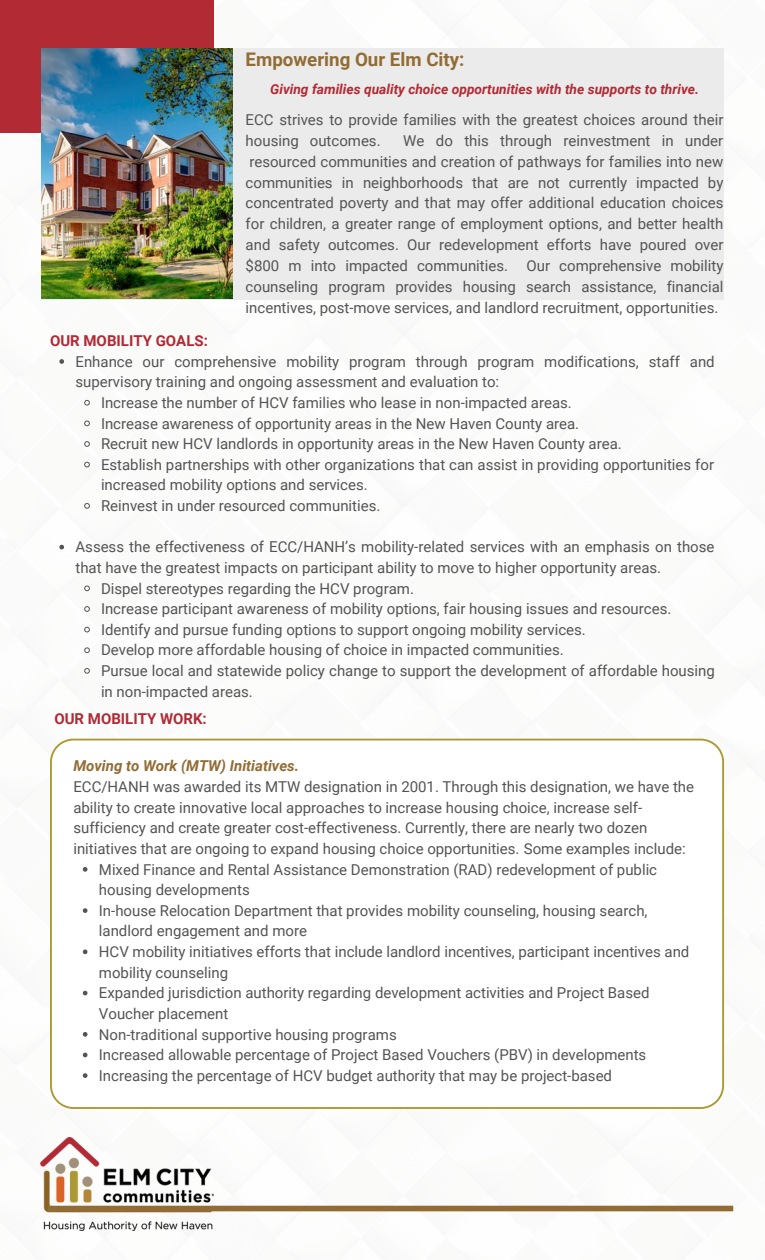
<style>
.page{position:relative;width:765px;height:1260px;background:#fff}
.page>*{position:absolute;margin:0;border:0;box-sizing:border-box;transform-origin:0 0}
.t1{font:700 18.75px "Roboto";color:#926c35}
.t2{font:15px/20.6px "Roboto";color:#545454}
.t3{font:700 15px "Roboto";color:#b12a34}
.t4{font:italic 700 15px "Roboto";color:#926c35}
.t5{font:italic 700 13.75px "Roboto";color:#b12a34}
</style>
<div class="page">
<div style="left:0;top:0;width:213px;height:132px;background:#b12a34"></div>
<svg style="left:59px;top:359px;width:5px;height:5px"></svg>
<svg style="left:84px;top:399px;width:6px;height:7px"></svg>
<svg style="left:84px;top:420px;width:6px;height:7px"></svg>
<svg style="left:84px;top:441px;width:6px;height:6px"></svg>
<svg style="left:84px;top:461px;width:6px;height:7px"></svg>
<svg style="left:84px;top:503px;width:6px;height:6px"></svg>
<svg style="left:59px;top:545px;width:5px;height:4px"></svg>
<svg style="left:84px;top:585px;width:6px;height:7px"></svg>
<svg style="left:84px;top:606px;width:6px;height:6px"></svg>
<svg style="left:84px;top:626px;width:6px;height:7px"></svg>
<svg style="left:84px;top:647px;width:6px;height:7px"></svg>
<svg style="left:84px;top:668px;width:6px;height:6px"></svg>
<div style="left:41px;top:48px;width:683px;height:251px;background:#ebebeb"></div>
<img style="left:41px;top:48px;width:192px;height:251px">
<img style="left:40px;top:1137px;width:173px;height:93px">
<div style="left:48px;top:1206px;width:685px;height:5px;background:#926c35"></div>
<svg style="left:50px;top:739px;width:674px;height:370px"></svg>
<svg style="left:83px;top:867px;width:4px;height:5px"></svg>
<svg style="left:83px;top:908px;width:4px;height:5px"></svg>
<svg style="left:83px;top:950px;width:4px;height:4px"></svg>
<svg style="left:83px;top:991px;width:4px;height:4px"></svg>
<svg style="left:83px;top:1032px;width:4px;height:5px"></svg>
<svg style="left:83px;top:1053px;width:4px;height:4px"></svg>
<svg style="left:83px;top:1073px;width:4px;height:5px"></svg>
<p class="t3" style="left:50px;top:332px;width:159px">OUR MOBILITY GOALS:</p>
<p class="t1" style="left:246px;top:48px;width:220px">Empowering Our Elm City:</p>
<p class="t5" style="left:270px;top:82px;width:430px">Giving families quality choice opportunities with the supports to thrive.</p>
<p class="t2" style="left:246px;top:110px;width:479px">ECC strives to provide families with the greatest choices around their housing outcomes.</p>
<p class="t2" style="left:246px;top:130px;width:479px;text-align:justify;text-indent:158px">We do this through reinvestment in under resourced communities and creation of pathways for families into new communities in neighborhoods that are not currently impacted by concentrated poverty and that may offer additional education choices for children, a greater range of employment options, and better health and safety outcomes. Our redevelopment efforts have poured over $800 m into impacted communities. Our comprehensive mobility counseling program provides housing search assistance, financial incentives, post-move services, and landlord recruitment, opportunities.</p>
<p class="t2" style="left:75px;top:351px;width:641px">Enhance our comprehensive mobility program through program modifications, staff and</p>
<p class="t2" style="left:75px;top:372px;width:425px">supervisory training and ongoing assessment and evaluation to:</p>
<p class="t2" style="left:101px;top:392px;width:472px">Increase the number of HCV families who lease in non-impacted areas.</p>
<p class="t2" style="left:101px;top:413px;width:480px">Increase awareness of opportunity areas in the New Haven County area.</p>
<p class="t2" style="left:101px;top:434px;width:522px">Recruit new HCV landlords in opportunity areas in the New Haven County area.</p>
<p class="t2" style="left:101px;top:454px;width:615px">Establish partnerships with other organizations that can assist in providing opportunities for</p>
<p class="t2" style="left:101px;top:475px;width:268px">increased mobility options and services.</p>
<p class="t2" style="left:101px;top:496px;width:281px">Reinvest in under resourced communities.</p>
<p class="t2" style="left:75px;top:537px;width:640px">Assess the effectiveness of ECC/HANH’s mobility-related services with an emphasis on those</p>
<p class="t2" style="left:75px;top:557px;width:587px">that have the greatest impacts on participant ability to move to higher opportunity areas.</p>
<p class="t2" style="left:101px;top:578px;width:315px">Dispel stereotypes regarding the HCV program.</p>
<p class="t2" style="left:101px;top:599px;width:572px">Increase participant awareness of mobility options, fair housing issues and resources.</p>
<p class="t2" style="left:101px;top:619px;width:486px">Identify and pursue funding options to support ongoing mobility services.</p>
<p class="t2" style="left:101px;top:640px;width:464px">Develop more affordable housing of choice in impacted communities.</p>
<p class="t2" style="left:101px;top:661px;width:615px">Pursue local and statewide policy change to support the development of affordable housing</p>
<p class="t2" style="left:101px;top:681px;width:153px">in non-impacted areas.</p>
<p class="t3" style="left:54px;top:710px;width:154px">OUR MOBILITY WORK:</p>
<p class="t4" style="left:73px;top:757px;width:227px">Moving to Work (MTW) Initiatives.</p>
<p class="t2" style="left:73px;top:777px;width:622px">ECC/HANH was awarded its MTW designation in 2001. Through this designation, we have the ability to create innovative local approaches to increase housing choice, increase self&shy;sufficiency and create greater cost-effectiveness. Currently, there are nearly two dozen initiatives that are ongoing to expand housing choice opportunities. Some examples include:</p>
<p class="t2" style="left:99px;top:859px;width:592px">Mixed Finance and Rental Assistance Demonstration (RAD) redevelopment of public housing developments<br>In-house Relocation Department that provides mobility counseling, housing search, landlord engagement and more<br>HCV mobility initiatives efforts that include landlord incentives, participant incentives and mobility counseling<br>Expanded jurisdiction authority regarding development activities and Project Based Voucher placement<br>Non-traditional supportive housing programs<br>Increased allowable percentage of Project Based Vouchers (PBV) in developments Increasing the percentage of HCV budget authority that may be project-based</p>
</div>
